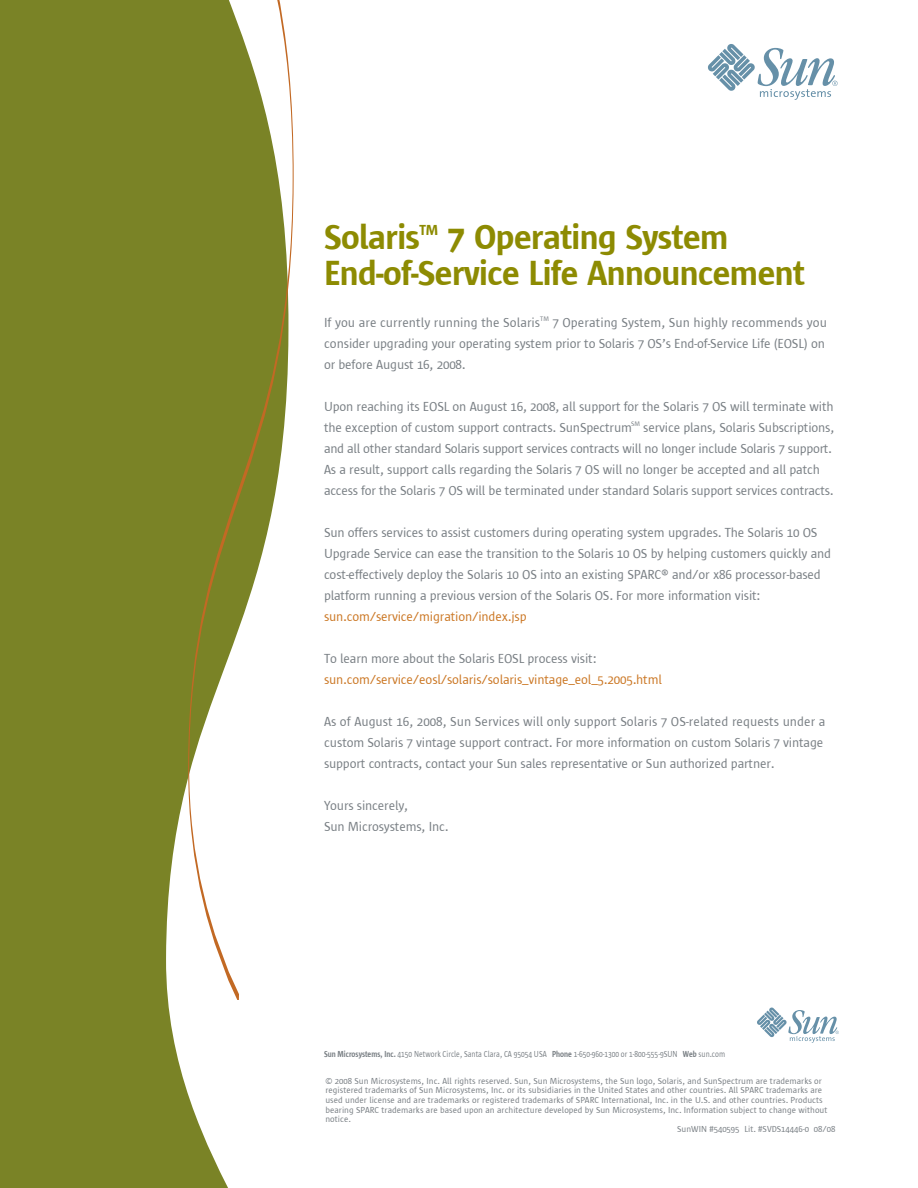
<style>
.page{position:relative;width:918px;height:1188px;background:#fff}
.page>*{position:absolute;margin:0;border:0;box-sizing:border-box;transform-origin:0 0}
.t1{font:600 36px/36px "Sun Sans";letter-spacing:-.015em;color:#8d8b02}
.t2{font:600 15px "Sun Sans";color:#8d8b02}
.t3{font:13.5px/21px "Sun Sans";letter-spacing:-.015em;color:#797f84}
.t4{font:13.5px "Sun Sans";letter-spacing:-.015em;color:#cb7724}
.t5{font:9px "Sun Sans";color:#797f84}
.t6{font:9px "Sun Sans";color:#797f84;scale:.85 1}
.t7{font:6.75px "Sun Sans";color:#797f84}
.s1{font-weight:600}
</style>
<div class="page">
<svg style="left:708px;top:44px;width:130px;height:56px"></svg>
<div style="left:0;top:0;width:239px;height:1188px;background:#7a8326"></div>
<svg style="left:188px;top:0;width:106px;height:999px"></svg>
<svg style="left:757px;top:1008px;width:82px;height:35px"></svg>
<h1 class="t1" style="left:324px;top:219px;width:98px">Solaris</h1>
<p class="t2" style="left:419px;top:222px;width:20px">TM</p>
<h1 class="t1" style="left:324px;top:219px;width:482px;text-indent:123px">7 Operating System<br>End-of-Service Life Announcement</h1>
<p class="t3" style="left:324px;top:312px;width:218px">If you are currently running the Solaris</p>
<p class="t7" style="left:540px;top:315px;width:10px">TM</p>
<p class="t3" style="left:324px;top:312px;width:504px;text-indent:229px">7 Operating System, Sun highly recommends you consider upgrading your operating system prior to Solaris 7 OS’s End-of-Service Life (EOSL) on or before August 16, 2008.</p>
<p class="t3" style="left:324px;top:396px;width:511px">Upon reaching its EOSL on August 16, 2008, all support for the Solaris 7 OS will terminate with the exception of custom support contracts. SunSpectrum</p>
<p class="t7" style="left:631px;top:420px;width:10px">SM</p>
<p class="t3" style="left:324px;top:417px;width:512px;text-indent:319px">service plans, Solaris Subscriptions, and all other standard Solaris support services contracts will no longer include Solaris 7 support.<br>As a result, support calls regarding the Solaris 7 OS will no longer be accepted and all patch access for the Solaris 7 OS will be terminated under standard Solaris support services contracts.</p>
<p class="t3" style="left:324px;top:522px;width:509px">Sun offers services to assist customers during operating system upgrades. The Solaris 10 OS Upgrade Service can ease the transition to the Solaris 10 OS by helping customers quickly and cost-effectively deploy the Solaris 10 OS into an existing SPARC® and/or x86 processor-based platform running a previous version of the Solaris OS. For more information visit:</p>
<p class="t4" style="left:324px;top:609px;width:204px">sun.com/service/migration/index.jsp</p>
<p class="t3" style="left:324px;top:648px;width:274px">To learn more about the Solaris EOSL process visit:</p>
<p class="t4" style="left:324px;top:672px;width:340px">sun.com/service/eosl/solaris/solaris_vintage_eol_5.2005.html</p>
<p class="t3" style="left:324px;top:711px;width:503px">As of August 16, 2008, Sun Services will only support Solaris 7 OS-related requests under a custom Solaris 7 vintage support contract. For more information on custom Solaris 7 vintage support contracts, contact your Sun sales representative or Sun authorized partner.</p>
<p class="t3" style="left:324px;top:795px;width:126px">Yours sincerely,<br>Sun Microsystems, Inc.</p>
<p class="t6" style="left:324px;top:1049px;width:474px"><span class="s1">Sun Microsystems, Inc.</span> 4150 Network Circle, Santa Clara, CA 95054 USA <span class="s1">Phone</span> 1-650-960-1300 or 1-800-555-9SUN <span class="s1">Web</span> sun.com</p>
<p class="t5" style="left:326px;top:1075px;width:498px">© 2008 Sun Microsystems, Inc. All rights reserved. Sun, Sun Microsystems, the Sun logo, Solaris, and SunSpectrum are trademarks or</p>
<p class="t5" style="left:326px;top:1085px;width:498px">registered trademarks of Sun Microsystems, Inc. or its subsidiaries in the United States and other countries. All SPARC trademarks are</p>
<p class="t5" style="left:326px;top:1095px;width:499px">used under license and are trademarks or registered trademarks of SPARC International, Inc. in the U.S. and other countries. Products</p>
<p class="t5" style="left:326px;top:1104px;width:504px">bearing SPARC trademarks are based upon an architecture developed by Sun Microsystems, Inc. Information subject to change without</p>
<p class="t5" style="left:326px;top:1114px;width:27px">notice.</p>
<p class="t5" style="left:677px;top:1123px;width:160px">SunWIN #540595 Lit. #SVDS14446-0 08/08</p>
</div>
